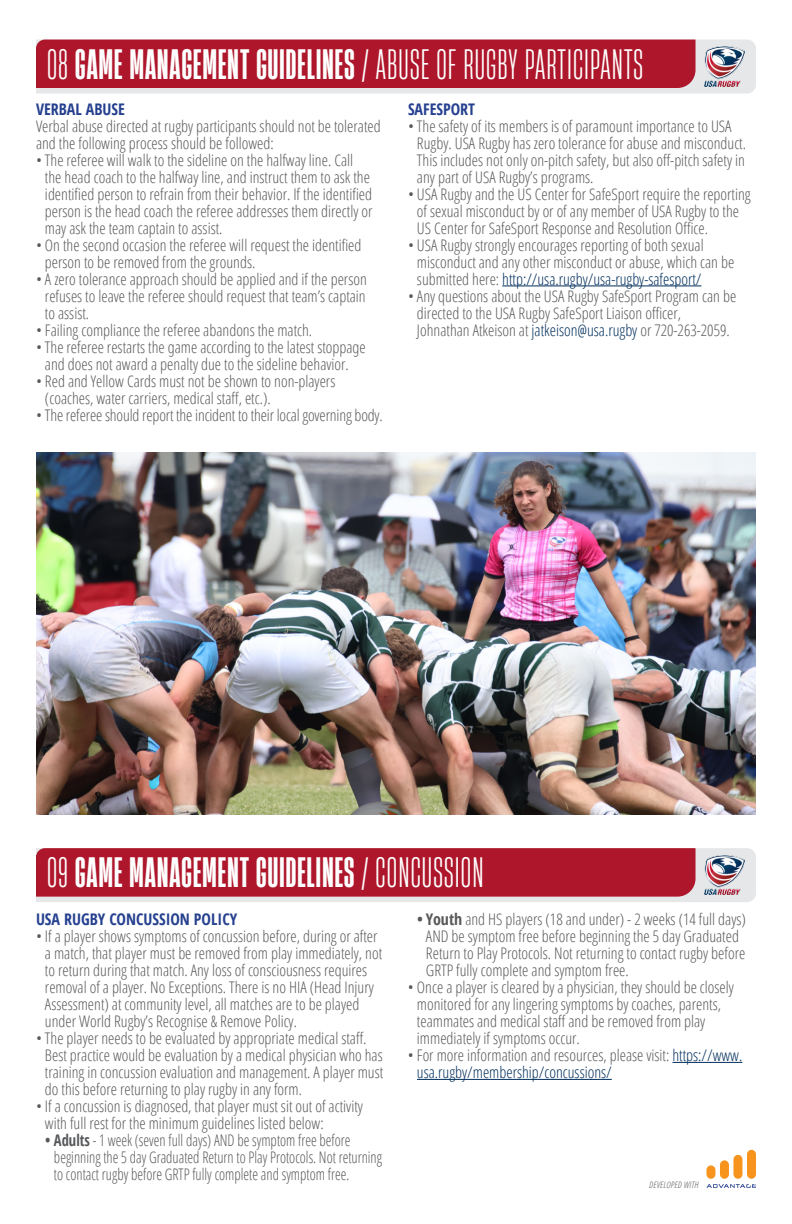
<style>
.page{position:relative;width:792px;height:1224px;background:#fff}
.page>*{position:absolute;margin:0;border:0;box-sizing:border-box;transform-origin:0 0}
.t1{font:40px "Heading Now 23";letter-spacing:.03em;color:#fff}
.t2{font:700 40px "Heading Now 26";letter-spacing:.03em;color:#fff}
.t3{font:300 condensed 16px/17px "Open Sans";color:#57585a}
.t4{font:300 condensed 16px/17px "Open Sans";color:#57585a;scale:.91 1}
.t5{font:300 condensed 16px/17px "Open Sans";color:#002e5c}
.t6{font:700 condensed 16px "Open Sans";color:#25408f}
.t7{font:italic 300 condensed 8.8px "Open Sans";letter-spacing:.03em;color:#57585a}
.s1{font-family:"Heading Now 26";font-weight:700}
.s2{color:#002e5c}
.s3{font-family:"Heading Now 23";font-weight:400}
.s4{font-weight:700}
.s5{color:#57585a}
</style>
<div class="page">
<svg style="left:36px;top:40px;width:720px;height:54px;background:#e6e7e9"></svg>
<div style="left:36px;top:40px;width:660px;height:48px;background:#ae172b"></div>
<hr style="left:502px;top:286px;width:200px;height:1px;background:#002e5c">
<img style="left:704px;top:47px;width:40px;height:39px">
<div style="left:36px;top:848px;width:720px;height:54px;background:#e6e7e9"></div>
<div style="left:36px;top:848px;width:660px;height:49px;background:#ae172b"></div>
<img style="left:704px;top:855px;width:40px;height:40px">
<hr style="left:672px;top:1062px;width:70px;height:1px;background:#002e5c">
<hr style="left:417px;top:1079px;width:195px;height:1px;background:#002e5c">
<img style="left:36px;top:453px;width:720px;height:362px">
<svg style="left:706px;top:1150px;width:50px;height:38px"></svg>
<h1 class="t1" style="left:47px;top:37px;width:597px">08 <span class="s1">GAME MANAGEMENT GUIDELINES</span> / ABUSE OF RUGBY PARTICIPANTS</h1>
<p class="t6" style="left:36px;top:98px;width:90px">VERBAL ABUSE</p>
<p class="t3" style="left:36px;top:117px;width:346px">Verbal abuse directed at rugby participants should not be tolerated and the following process should be followed:</p>
<p class="t3" style="left:45px;top:151px;width:329px;text-indent:-9px">• The referee will walk to the sideline on the halfway line. Call the head coach to the halfway line, and instruct them to ask the identified person to refrain from their behavior. If the identified person is the head coach the referee addresses them directly or may ask the team captain to assist.</p>
<p class="t3" style="left:45px;top:236px;width:318px;text-indent:-9px">• On the second occasion the referee will request the identified person to be removed from the grounds.</p>
<p class="t3" style="left:45px;top:270px;width:323px;text-align:justify;text-indent:-9px">• A zero tolerance approach should be applied and if the person refuses to leave the referee should request that team’s captain to assist.</p>
<p class="t3" style="left:36px;top:321px;width:278px">• Failing compliance the referee abandons the match.</p>
<p class="t3" style="left:36px;top:338px;width:331px;text-align:center">• The referee restarts the game according to the latest stoppage and does not award a penalty due to the sideline behavior.</p>
<p class="t3" style="left:45px;top:372px;width:292px;text-indent:-9px">• Red and Yellow Cards must not be shown to non-players (coaches, water carriers, medical staff, etc.).</p>
<p class="t3" style="left:36px;top:406px;width:348px">• The referee should report the incident to their local governing body.</p>
<p class="t6" style="left:408px;top:98px;width:69px">SAFESPORT</p>
<p class="t3" style="left:417px;top:117px;width:331px;text-indent:-9px">• The safety of its members is of paramount importance to USA Rugby. USA Rugby has zero tolerance for abuse and misconduct.<br>This includes not only on-pitch safety, but also off-pitch safety in any part of USA Rugby’s programs.</p>
<p class="t3" style="left:417px;top:185px;width:335px;text-indent:-9px">• USA Rugby and the US Center for SafeSport require the reporting of sexual misconduct by or of any member of USA Rugby to the<br>US Center for SafeSport Response and Resolution Office.</p>
<p class="t3" style="left:417px;top:236px;width:319px;text-indent:-9px">• USA Rugby strongly encourages reporting of both sexual misconduct and any other misconduct or abuse, which can be submitted here: <span class="s2">http://usa.rugby/usa-rugby-safesport/</span></p>
<p class="t3" style="left:417px;top:287px;width:321px;text-indent:-9px">• Any questions about the USA Rugby SafeSport Program can be directed to the USA Rugby SafeSport Liaison officer,<br>Johnathan Atkeison at <span class="s2">jatkeison@usa.rugby</span> or 720-263-2059.</p>
<h1 class="t2" style="left:47px;top:845px;width:438px"><span class="s3">09</span> GAME MANAGEMENT GUIDELINES <span class="s3">/ CONCUSSION</span></h1>
<p class="t6" style="left:36px;top:908px;width:203px">USA RUGBY CONCUSSION POLICY</p>
<p class="t3" style="left:45px;top:927px;width:339px;text-indent:-9px">• If a player shows symptoms of concussion before, during or after a match, that player must be removed from play immediately, not to return during that match. Any loss of consciousness requires removal of a player. No Exceptions. There is no HIA (Head Injury Assessment) at community level, all matches are to be played under World Rugby’s Recognise &amp; Remove Policy.</p>
<p class="t3" style="left:45px;top:1029px;width:340px;text-indent:-9px">• The player needs to be evaluated by appropriate medical staff.<br>Best practice would be evaluation by a medical physician who has training in concussion evaluation and management. A player must do this before returning to play rugby in any form.</p>
<p class="t3" style="left:45px;top:1097px;width:319px;text-indent:-9px">• If a concussion is diagnosed, that player must sit out of activity with full rest for the minimum guidelines listed below:</p>
<p class="t4" style="left:54px;top:1131px;width:362px;text-indent:-9px"><span class="s4">• Adults</span> - 1 week (seven full days) AND be symptom free before beginning the 5 day Graduated Return to Play Protocols. Not returning to contact rugby before GRTP fully complete and symptom free.</p>
<p class="t3" style="left:426px;top:910px;width:321px;text-indent:-9px"><span class="s4">• Youth</span> and HS players (18 and under) - 2 weeks (14 full days)<br>AND be symptom free before beginning the 5 day Graduated Return to Play Protocols. Not returning to contact rugby before GRTP fully complete and symptom free.</p>
<p class="t3" style="left:417px;top:978px;width:319px;text-indent:-9px">• Once a player is cleared by a physician, they should be closely monitored for any lingering symptoms by coaches, parents, teammates and medical staff and be removed from play immediately if symptoms occur.</p>
<p class="t5" style="left:417px;top:1046px;width:327px;text-indent:-9px"><span class="s5">• For more information and resources, please visit:</span> https://www. usa.rugby/membership/concussions/</p>
<p class="t7" style="left:649px;top:1179px;width:51px">DEVELOPED WITH</p>
</div>
